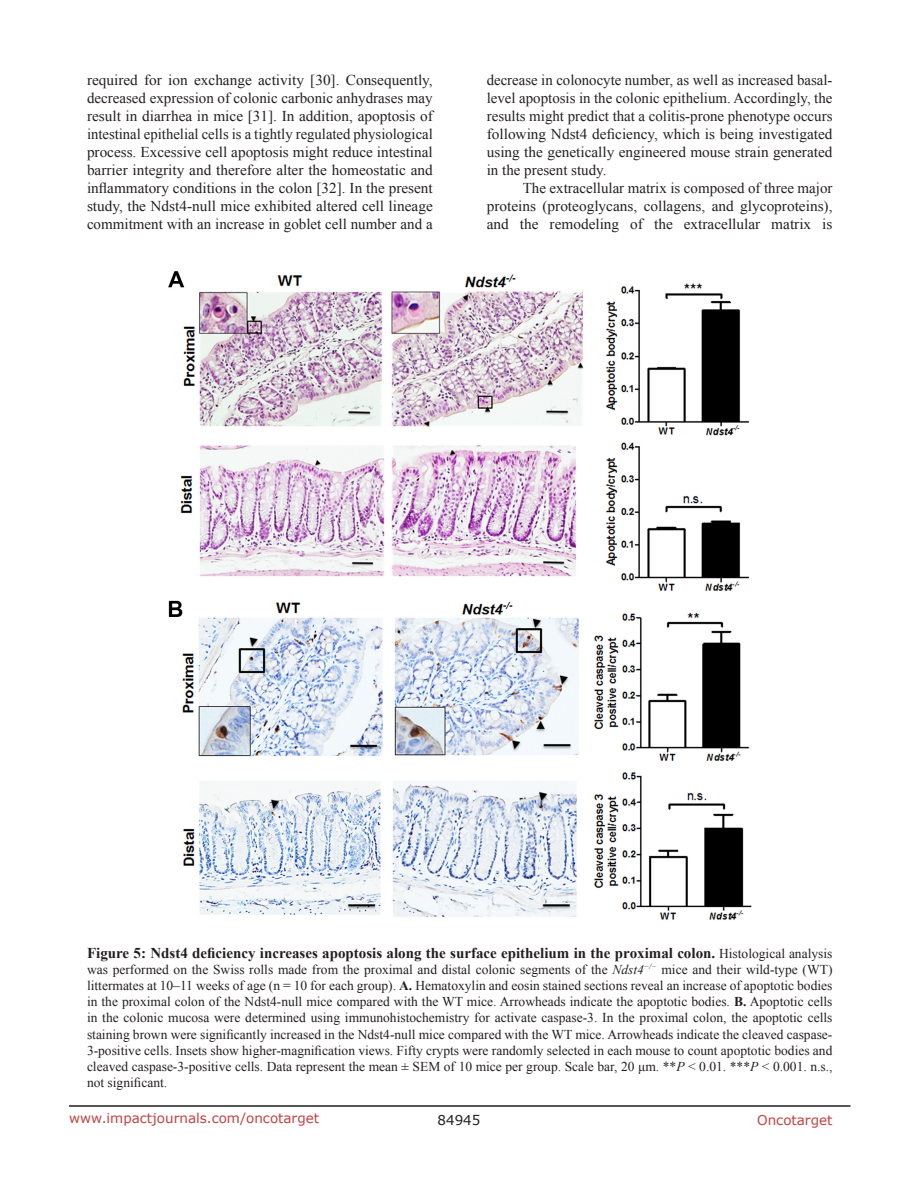
<style>
.page{position:relative;width:918px;height:1188px;background:#fff}
.page>*{position:absolute;margin:0;border:0;box-sizing:border-box;transform-origin:0 0}
.BodyText{font:15px/18px "Times New Roman";color:#231f20;text-align:justify}
.figuretext{font:700 15px "Times New Roman";color:#231f20}
.figuretext-2{font:13.5px/16.2px "Times New Roman";color:#231f20;text-align:justify}
.t1{font:13.5px "Verdana";color:#c24141}
.t2{font:13.5px "Verdana";color:#231f20}
.s1{font-weight:400;font-size:13.5px}
.s2{font-style:italic}
.s3{font-weight:700}
</style>
<div class="page">
<hr style="left:69px;top:1105px;width:781px;height:2px;background:#231f20">
<img style="left:168px;top:271px;width:584px;height:649px">
<p class="BodyText" style="left:87px;top:71px;width:347px">required for ion exchange activity [30]. Consequently, decreased expression of colonic carbonic anhydrases may result in diarrhea in mice [31]. In addition, apoptosis of intestinal epithelial cells is a tightly regulated physiological process. Excessive cell apoptosis might reduce intestinal barrier integrity and therefore alter the homeostatic and inflammatory conditions in the colon [32]. In the present study, the Ndst4-null mice exhibited altered cell lineage commitment with an increase in goblet cell number and a</p>
<p class="BodyText" style="left:487px;top:71px;width:347px">decrease in colonocyte number, as well as increased basal&shy;level apoptosis in the colonic epithelium. Accordingly, the results might predict that a colitis-prone phenotype occurs following Ndst4 deficiency, which is being investigated using the genetically engineered mouse strain generated in the present study.</p>
<p class="BodyText" style="left:487px;top:179px;width:347px;text-indent:36px">The extracellular matrix is composed of three major proteins (proteoglycans, collagens, and glycoproteins), and the remodeling of the extracellular matrix is</p>
<p class="figuretext" style="left:87px;top:942px;width:747px">Figure 5: Ndst4 deficiency increases apoptosis along the surface epithelium in the proximal colon. <span class="s1">Histological analysis</span></p>
<p class="figuretext-2" style="left:87px;top:961px;width:747px">was performed on the Swiss rolls made from the proximal and distal colonic segments of the <span class="s2">Ndst4</span><sup>−/−</sup> mice and their wild-type (WT) littermates at 10–11 weeks of age (n = 10 for each group). <span class="s3">A.</span> Hematoxylin and eosin stained sections reveal an increase of apoptotic bodies in the proximal colon of the Ndst4-null mice compared with the WT mice. Arrowheads indicate the apoptotic bodies. <span class="s3">B.</span> Apoptotic cells in the colonic mucosa were determined using immunohistochemistry for activate caspase-3. In the proximal colon, the apoptotic cells staining brown were significantly increased in the Ndst4-null mice compared with the WT mice. Arrowheads indicate the cleaved caspase-3-positive cells. Insets show higher-magnification views. Fifty crypts were randomly selected in each mouse to count apoptotic bodies and cleaved caspase-3-positive cells. Data represent the mean ± SEM of 10 mice per group. Scale bar, 20 μm. **<span class="s2">P</span> &lt; 0.01. ***<span class="s2">P</span> &lt; 0.001. n.s., not significant.</p>
<p class="t1" style="left:69px;top:1109px;width:252px">www.impactjournals.com/oncotarget</p>
<p class="t2" style="left:438px;top:1111px;width:44px">84945</p>
<p class="t1" style="left:757px;top:1111px;width:77px">Oncotarget</p>
</div>
